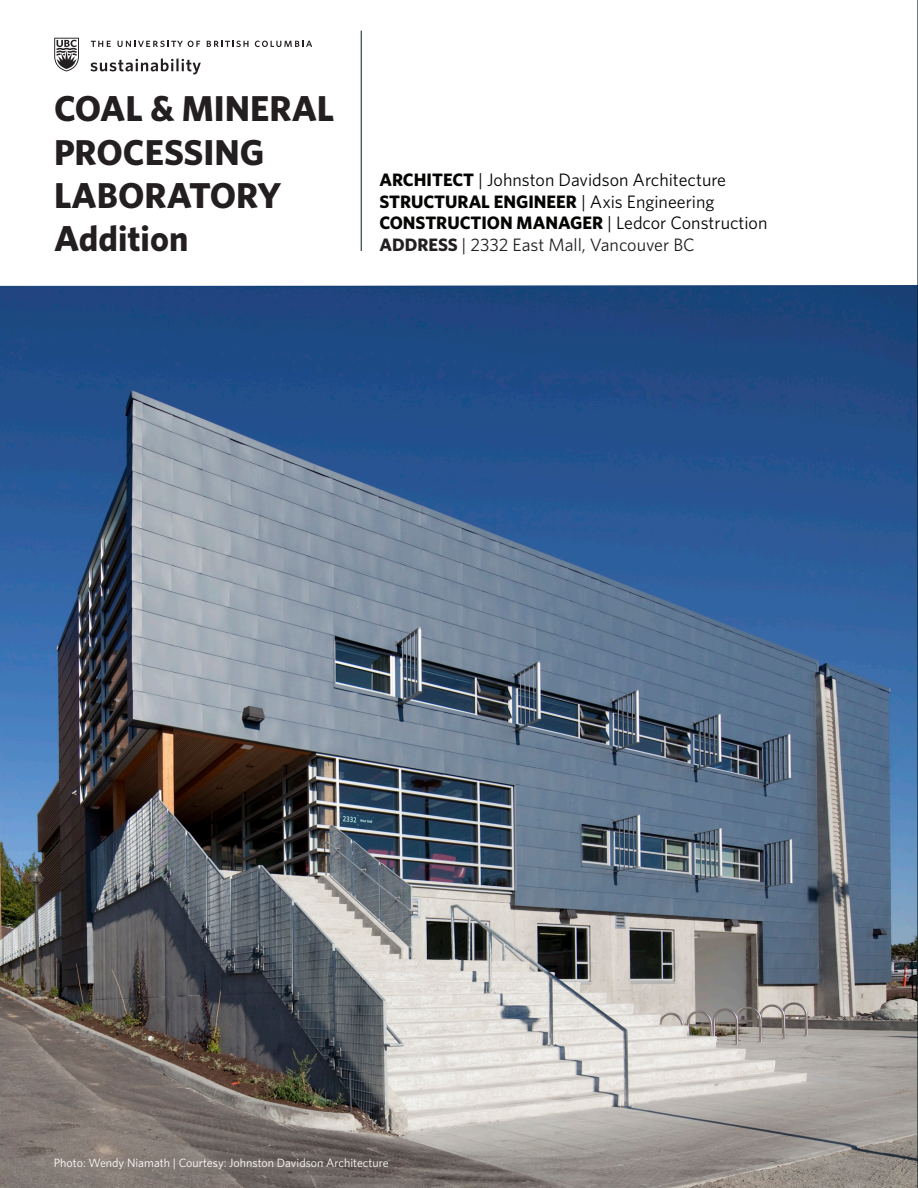
<style>
.page{position:relative;width:918px;height:1188px;background:#fff}
.page>*{position:absolute;margin:0;border:0;box-sizing:border-box;transform-origin:0 0}
.t1{font:700 36px/43.2px "Whitney";color:#231f20}
.t2{font:700 18px "Whitney";color:#040503}
.t3{font:18px "Whitney";color:#040503}
.t4{font:18px "Whitney";color:#231f20}
.t5{font:12px "Whitney";color:#fff}
.s1{font-weight:700}
.s2{font-weight:400}
</style>
<div class="page">
<img style="left:0;top:286px;width:917px;height:902px">
<hr style="left:361px;top:31px;width:1px;height:220px;background:#051d1e">
<hr style="left:917px;top:0;width:1px;height:1188px;background:#051d1e">
<svg style="left:54px;top:38px;width:25px;height:33px"></svg>
<svg style="left:91px;top:41px;width:20px;height:6px"></svg>
<svg style="left:118px;top:41px;width:82px;height:6px"></svg>
<svg style="left:207px;top:41px;width:42px;height:6px"></svg>
<svg style="left:255px;top:41px;width:57px;height:6px"></svg>
<svg style="left:91px;top:58px;width:110px;height:16px"></svg>
<p class="t1" style="left:54px;top:86px;width:282px">COAL &amp; MINERAL<br>PROCESSING<br>LABORATORY<br>Addition</p>
<p class="t3" style="left:379px;top:168px;width:348px"><span class="s1">ARCHITECT</span> | Johnston Davidson Architecture</p>
<p class="t2" style="left:379px;top:189px;width:337px">STRUCTURAL ENGINEER <span class="s2">| Axis Engineering</span></p>
<p class="t2" style="left:379px;top:211px;width:390px">CONSTRUCTION MANAGER <span class="s2">| Ledcor Construction</span></p>
<p class="t4" style="left:379px;top:233px;width:317px"><span class="s1">ADDRESS</span> | 2332 East Mall, Vancouver BC</p>
<p class="t5" style="left:54px;top:1155px;width:336px">Photo: Wendy Niamath | Courtesy: Johnston Davidson Architecture</p>
</div>
